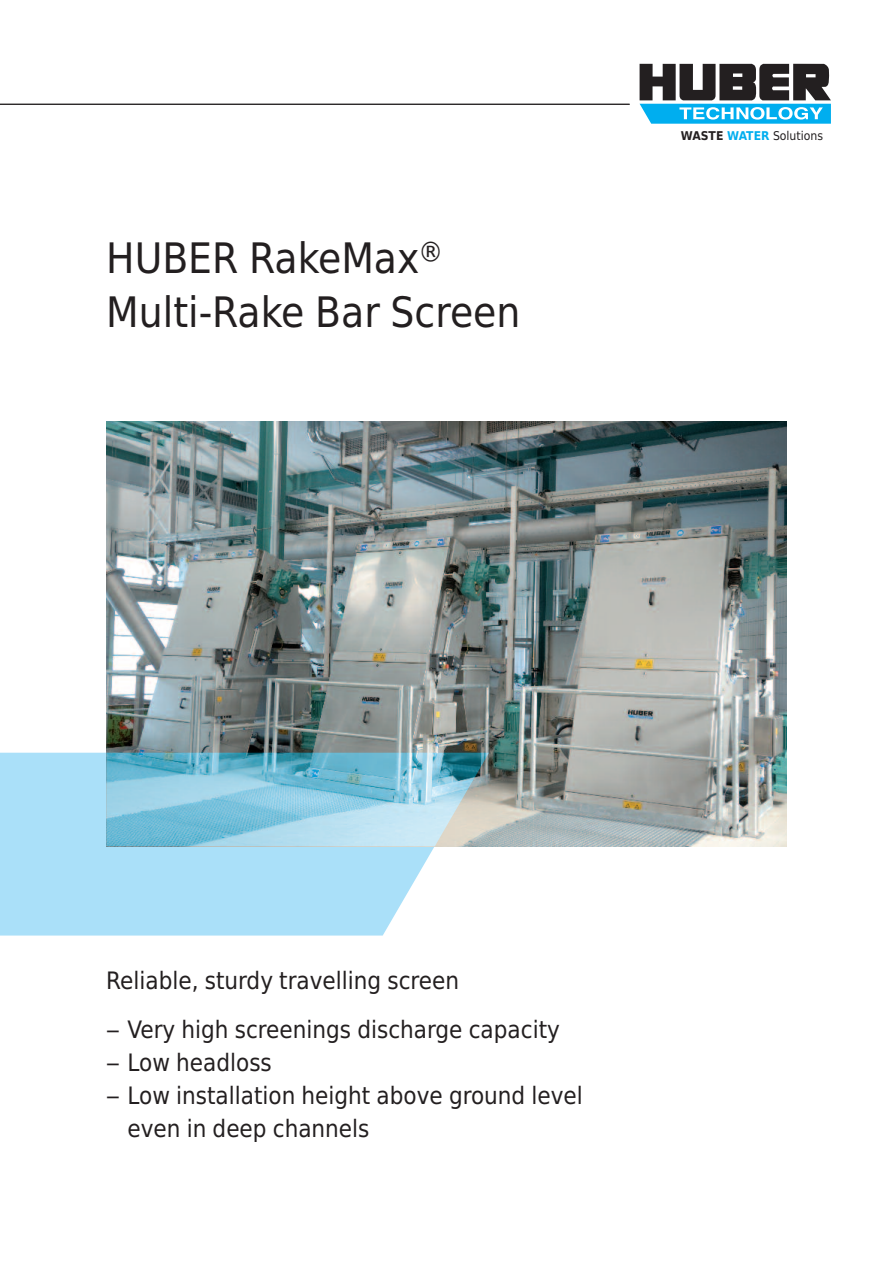
<style>
.page{position:relative;width:893px;height:1263px;background:#fff}
.page>*{position:absolute;margin:0;border:0;box-sizing:border-box;transform-origin:0 0}
.t1{font:42px/54px "Huber Tec";color:#231f20}
.t2{font:24px/33px "Huber Tec";color:#231f20}
.t3{font:12.15px "Huber Tec";color:#231f20}
.s1{font-weight:700}
.s2{font-weight:700;color:#00aeef}
</style>
<div class="page">
<svg style="left:640px;top:64px;width:191px;height:60px"></svg>
<hr style="left:0;top:104px;width:630px;height:1px;background:#231f20">
<svg style="left:0;top:753px;width:489px;height:182px;fill:#aae0f9"></svg>
<img style="left:106px;top:421px;width:681px;height:425px">
<img style="left:106px;top:753px;width:383px;height:93px">
<h1 class="t1" style="left:106px;top:232px;width:416px">HUBER RakeMax®<br>Multi-Rake Bar Screen</h1>
<p class="t3" style="left:681px;top:126px;width:144px"><span class="s1">WASTE</span> <span class="s2">WATER</span> Solutions</p>
<p class="t2" style="left:106px;top:964px;width:354px">Reliable, sturdy travelling screen</p>
<p class="t2" style="left:106px;top:1013px;width:455px">– Very high screenings discharge capacity</p>
<p class="t2" style="left:106px;top:1046px;width:167px">– Low headloss</p>
<p class="t2" style="left:128px;top:1079px;width:457px;text-indent:-21px">– Low installation height above ground level even in deep channels</p>
</div>
